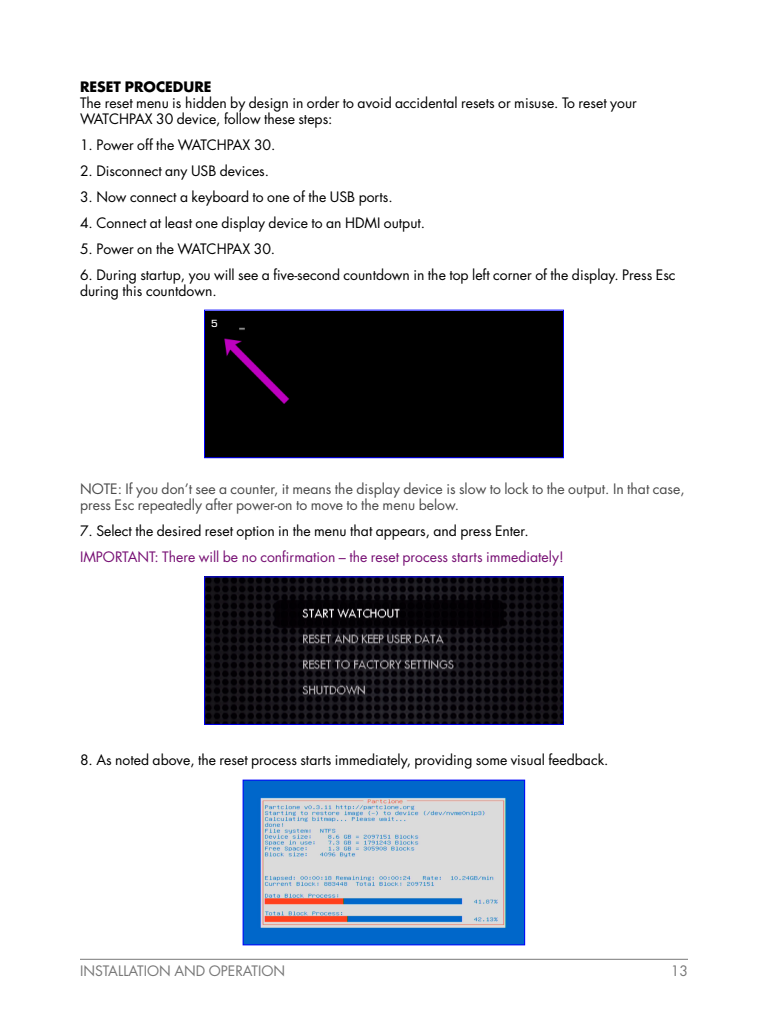
<style>
.page{position:relative;width:768px;height:1024px;background:#fff}
.page>*{position:absolute;margin:0;border:0;box-sizing:border-box;transform-origin:0 0}
.t1{font:14px/16px "Futura Std";color:#000}
.t2{font:14px/16px "Futura Std";color:#4b4b4b}
.t3{font:14px "Futura Std";color:#771074}
.t4{font:14px "Futura Std";color:#787878}
.t5{font:700 14px "Futura Std";color:#000}
.t6{font:500 10.8px "Eurostile";color:#fff}
</style>
<div class="page">
<hr style="left:80px;top:959px;width:608px;height:1px;background:#787878">
<div style="left:206px;top:312px;width:356px;height:144px;background:#000"></div>
<div style="left:204px;top:310px;width:360px;height:148px;border:1px solid #00f"></div>
<img style="left:206px;top:579px;width:356px;height:144px">
<div style="left:204px;top:577px;width:360px;height:148px;border:1px solid #00f"></div>
<img style="left:245px;top:782px;width:278px;height:161px">
<div style="left:243px;top:780px;width:282px;height:165px;border:1px solid #00f"></div>
<div style="left:211px;top:320px;width:23px;height:12px;background:#000"></div>
<p class="t5" style="left:80px;top:77px;width:133px">RESET PROCEDURE</p>
<p class="t1" style="left:80px;top:95px;width:558px">The reset menu is hidden by design in order to avoid accidental resets or misuse. To reset your<br>WATCHPAX 30 device, follow these steps:</p>
<p class="t1" style="left:80px;top:137px;width:197px">1. Power off the WATCHPAX 30.</p>
<p class="t1" style="left:80px;top:163px;width:191px">2. Disconnect any USB devices.</p>
<p class="t1" style="left:80px;top:189px;width:314px">3. N ow connect a keyboard to one of the USB ports.</p>
<p class="t1" style="left:80px;top:215px;width:347px">4. Connect at least one display device to an HDMI output.</p>
<p class="t1" style="left:80px;top:241px;width:197px">5. Power on the WATCHPAX 30.</p>
<p class="t1" style="left:80px;top:267px;width:597px">6. During startup, you will see a five-second countdown in the top left corner of the display. Press Esc during this countdown.</p>
<p class="t6" style="left:211px;top:316px;width:8px">5</p>
<p class="t2" style="left:80px;top:481px;width:606px;text-indent:38px">: If you don’t see a counter, it means the display device is slow to lock to the output. In that case, press Esc repeatedly after power-on to move to the menu below.</p>
<p class="t1" style="left:80px;top:523px;width:450px">7. Select the desired reset option in the menu that appears, and press Enter.</p>
<p class="t3" style="left:80px;top:548px;width:26px">IMPORTANT</p>
<p class="t3" style="left:154px;top:548px;width:411px">: There will be no confirmation – the reset process starts immediately!</p>
<p class="t2" style="left:80px;top:481px;width:10px">NOTE</p>
<p class="t1" style="left:80px;top:752px;width:530px">8. As noted above, the reset process starts immediately, providing some visual feedback.</p>
<p class="t4" style="left:80px;top:961px;width:207px">Installation and Operation</p>
<p class="t4" style="left:671px;top:961px;width:19px">13</p>
</div>
